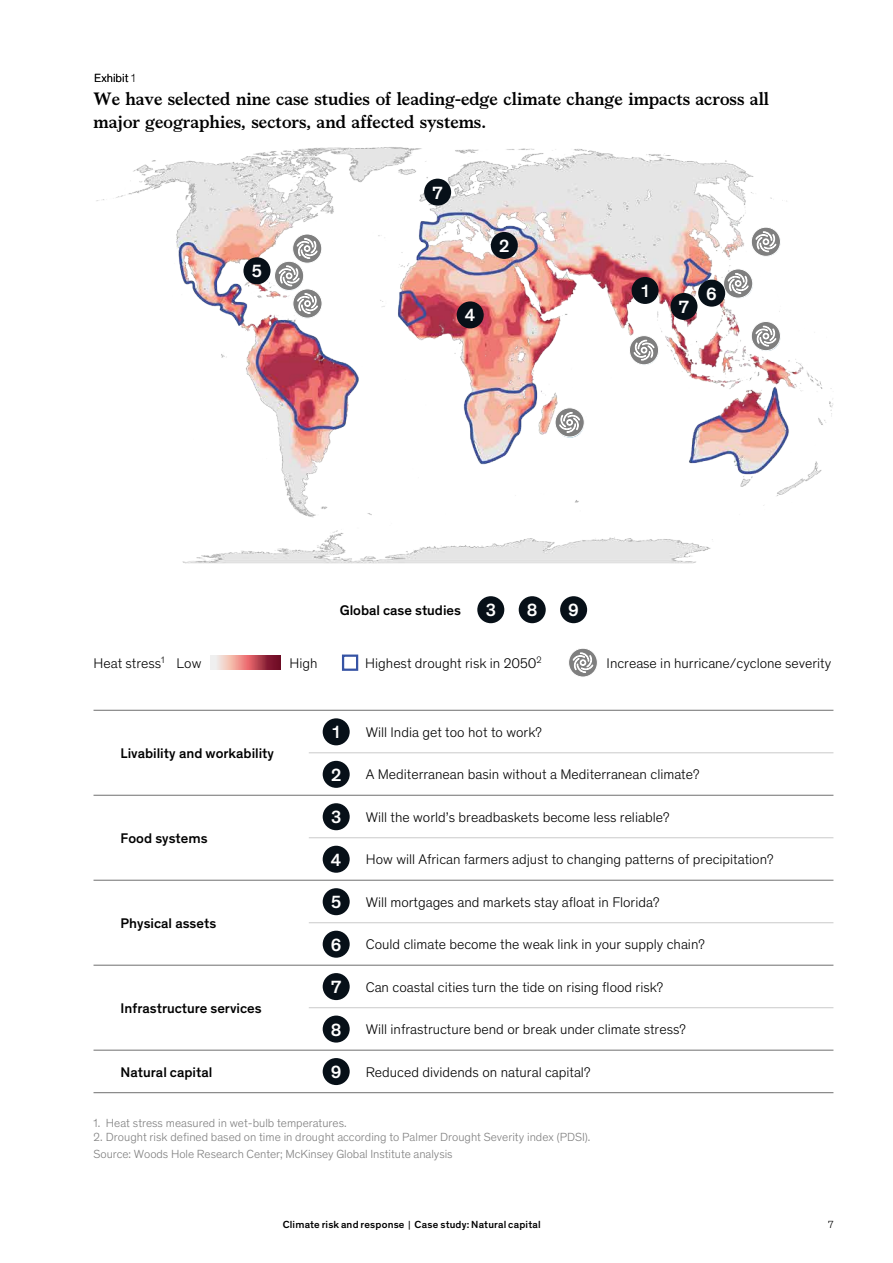
<style>
.page{position:relative;width:893px;height:1263px;background:#fff}
.page>*{position:absolute;margin:0;border:0;box-sizing:border-box;transform-origin:0 0}
.t1{font:700 18px/22.5px "Bower";color:#000}
.t2{font:500 18px "Theinhardt Pan";color:#fff}
.t3{font:300 14.25px "Theinhardt Pan";color:#000}
.t4{font:500 14.25px "Theinhardt Pan";color:#000}
.t5{font:300 12px "Theinhardt Pan";letter-spacing:-.005em;color:#7f7f7f}
.t6{font:300 12px "Theinhardt Pan";letter-spacing:.005em;color:#000}
.t7{font:500 10.5px "Theinhardt Pan";letter-spacing:.015em;color:#000}
.t8{font:300 10.5px "Theinhardt Pan";color:#000}
.s1{font-weight:400}
</style>
<div class="page">
<hr style="left:309px;top:752px;width:524px;height:1px;background:#d0d0d0">
<hr style="left:94px;top:795px;width:739px;height:1px;background:#7f7f7f">
<hr style="left:309px;top:837px;width:524px;height:1px;background:#d0d0d0">
<hr style="left:94px;top:880px;width:739px;height:1px;background:#7f7f7f">
<hr style="left:309px;top:922px;width:524px;height:1px;background:#d0d0d0">
<hr style="left:94px;top:965px;width:739px;height:1px;background:#7f7f7f">
<hr style="left:309px;top:1007px;width:524px;height:1px;background:#d0d0d0">
<hr style="left:94px;top:1049px;width:739px;height:2px;background:#7f7f7f">
<hr style="left:94px;top:710px;width:739px;height:1px;background:#7f7f7f">
<hr style="left:94px;top:1092px;width:739px;height:1px;background:#7f7f7f">
<div style="left:342px;top:654px;width:16px;height:17px;border:2px solid #3653a4"></div>
<svg style="left:210px;top:656px;width:71px;height:14px"></svg>
<svg style="left:569px;top:648px;width:28px;height:29px"></svg>
<div style="left:568px;top:648px;width:30px;height:29px;border:1px solid #fff;border-radius:50%"></div>
<svg style="left:573px;top:652px;width:20px;height:21px"></svg>
<div style="left:323px;top:718px;width:27px;height:27px;background:#071018;border-radius:50%"></div>
<div style="left:323px;top:761px;width:27px;height:27px;background:#071018;border-radius:50%"></div>
<div style="left:323px;top:803px;width:27px;height:27px;background:#071018;border-radius:50%"></div>
<div style="left:323px;top:846px;width:27px;height:27px;background:#071018;border-radius:50%"></div>
<div style="left:323px;top:888px;width:27px;height:27px;background:#071018;border-radius:50%"></div>
<div style="left:323px;top:931px;width:27px;height:27px;background:#071018;border-radius:50%"></div>
<div style="left:323px;top:973px;width:27px;height:27px;background:#071018;border-radius:50%"></div>
<div style="left:323px;top:1015px;width:27px;height:27px;background:#071018;border-radius:50%"></div>
<div style="left:323px;top:1058px;width:27px;height:27px;background:#071018;border-radius:50%"></div>
<div style="left:477px;top:596px;width:27px;height:27px;background:#071018;border-radius:50%"></div>
<div style="left:519px;top:596px;width:27px;height:27px;background:#071018;border-radius:50%"></div>
<div style="left:560px;top:596px;width:27px;height:27px;background:#071018;border-radius:50%"></div>
<img style="left:96px;top:147px;width:737px;height:417px">
<div style="left:94px;top:300px;width:99px;height:247px;background:#fff"></div>
<svg style="left:751px;top:227px;width:29px;height:29px"></svg>
<div style="left:751px;top:227px;width:30px;height:30px;border:1px solid #fff;border-radius:50%"></div>
<svg style="left:756px;top:231px;width:20px;height:21px"></svg>
<svg style="left:724px;top:269px;width:29px;height:29px"></svg>
<div style="left:723px;top:269px;width:30px;height:29px;border:1px solid #fff;border-radius:50%"></div>
<svg style="left:728px;top:273px;width:20px;height:21px"></svg>
<svg style="left:751px;top:321px;width:29px;height:30px"></svg>
<div style="left:751px;top:321px;width:30px;height:30px;border:1px solid #fff;border-radius:50%"></div>
<svg style="left:756px;top:326px;width:20px;height:20px"></svg>
<svg style="left:293px;top:234px;width:29px;height:29px"></svg>
<div style="left:292px;top:234px;width:30px;height:29px;border:1px solid #fff;border-radius:50%"></div>
<svg style="left:297px;top:238px;width:20px;height:21px"></svg>
<svg style="left:275px;top:261px;width:29px;height:29px"></svg>
<div style="left:274px;top:261px;width:30px;height:30px;border:1px solid #fff;border-radius:50%"></div>
<svg style="left:279px;top:265px;width:20px;height:21px"></svg>
<svg style="left:293px;top:289px;width:29px;height:29px"></svg>
<div style="left:293px;top:289px;width:29px;height:29px;border:1px solid #fff;border-radius:50%"></div>
<svg style="left:297px;top:293px;width:21px;height:21px"></svg>
<svg style="left:555px;top:408px;width:29px;height:29px"></svg>
<div style="left:555px;top:407px;width:30px;height:30px;border:1px solid #fff;border-radius:50%"></div>
<svg style="left:559px;top:412px;width:21px;height:21px"></svg>
<svg style="left:629px;top:336px;width:30px;height:29px"></svg>
<div style="left:629px;top:335px;width:30px;height:30px;border:1px solid #fff;border-radius:50%"></div>
<svg style="left:634px;top:340px;width:20px;height:20px"></svg>
<div style="left:632px;top:277px;width:27px;height:27px;background:#071018;border-radius:50%"></div>
<div style="left:491px;top:232px;width:27px;height:27px;background:#071018;border-radius:50%"></div>
<div style="left:457px;top:301px;width:27px;height:27px;background:#071018;border-radius:50%"></div>
<div style="left:243px;top:257px;width:27px;height:27px;background:#071018;border-radius:50%"></div>
<div style="left:698px;top:280px;width:27px;height:27px;background:#071018;border-radius:50%"></div>
<div style="left:670px;top:293px;width:27px;height:27px;background:#071018;border-radius:50%"></div>
<div style="left:424px;top:179px;width:27px;height:27px;background:#071018;border-radius:50%"></div>
<p class="t6" style="left:94px;top:69px;width:43px">Exhibit 1</p>
<p class="t1" style="left:94px;top:86px;width:677px">We have selected nine case studies of leading-edge climate change impacts across all major geographies, sectors, and affected systems.</p>
<p class="t2" style="left:252px;top:258px;width:12px">5</p>
<p class="t2" style="left:432px;top:179px;width:12px">7</p>
<p class="t2" style="left:465px;top:302px;width:12px">4</p>
<p class="t2" style="left:499px;top:233px;width:12px">2</p>
<p class="t2" style="left:641px;top:278px;width:9px">1</p>
<p class="t2" style="left:679px;top:294px;width:12px">7</p>
<p class="t2" style="left:706px;top:280px;width:12px">6</p>
<p class="t4" style="left:340px;top:599px;width:123px">Global case studies</p>
<p class="t2" style="left:486px;top:597px;width:12px">3</p>
<p class="t2" style="left:527px;top:597px;width:12px">8</p>
<p class="t2" style="left:568px;top:597px;width:12px">9</p>
<p class="t3" style="left:94px;top:653px;width:73px">Heat stress<sup>1</sup></p>
<p class="t3" style="left:365px;top:653px;width:178px">Highest drought risk in 2050<sup>2</sup></p>
<p class="t3" style="left:177px;top:653px;width:26px">Low</p>
<p class="t3" style="left:289px;top:653px;width:30px">High</p>
<p class="t3" style="left:607px;top:653px;width:226px">Increase in hurricane/cyclone severity</p>
<p class="t2" style="left:333px;top:719px;width:9px">1</p>
<p class="t2" style="left:331px;top:761px;width:12px">2</p>
<p class="t2" style="left:331px;top:804px;width:12px">3</p>
<p class="t2" style="left:331px;top:846px;width:12px">4</p>
<p class="t2" style="left:331px;top:889px;width:12px">5</p>
<p class="t2" style="left:331px;top:931px;width:12px">6</p>
<p class="t2" style="left:331px;top:974px;width:12px">7</p>
<p class="t2" style="left:331px;top:1016px;width:12px">8</p>
<p class="t2" style="left:331px;top:1059px;width:12px">9</p>
<p class="t3" style="left:366px;top:722px;width:178px">Will India get too hot to work?</p>
<p class="t3" style="left:366px;top:764px;width:335px">A Mediterranean basin without a Mediterranean climate?</p>
<p class="t4" style="left:121px;top:742px;width:155px">Livability and workability</p>
<p class="t3" style="left:366px;top:807px;width:305px">Will the world’s breadbaskets become less reliable?</p>
<p class="t3" style="left:366px;top:849px;width:409px">How will African farmers adjust to changing patterns of precipitation?</p>
<p class="t4" style="left:121px;top:827px;width:89px">Food systems</p>
<p class="t3" style="left:366px;top:892px;width:295px">Will mortgages and markets stay afloat in Florida?</p>
<p class="t3" style="left:366px;top:934px;width:340px">Could climate become the weak link in your supply chain?</p>
<p class="t4" style="left:121px;top:912px;width:97px">Physical assets</p>
<p class="t3" style="left:366px;top:977px;width:299px">Can coastal cities turn the tide on rising flood risk?</p>
<p class="t3" style="left:366px;top:1019px;width:322px">Will infrastructure bend or break under climate stress?</p>
<p class="t4" style="left:121px;top:997px;width:143px">Infrastructure services</p>
<p class="t4" style="left:121px;top:1061px;width:93px">Natural capital</p>
<p class="t3" style="left:366px;top:1062px;width:226px">Reduced dividends on natural capital?</p>
<p class="t5" style="left:94px;top:1114px;width:255px">1. Heat stress measured in wet-bulb temperatures.</p>
<p class="t5" style="left:94px;top:1129px;width:498px">2. Drought risk defined based on time in drought according to Palmer Drought Severity index (PDSI).</p>
<p class="t5" style="left:94px;top:1146px;width:361px">Source: Woods Hole Research Center; McKinsey Global Institute analysis</p>
<p class="t7" style="left:283px;top:1217px;width:259px">Climate risk and response <span class="s1">|</span> Case study: Natural capital</p>
<p class="t8" style="left:828px;top:1217px;width:7px">7</p>
</div>
